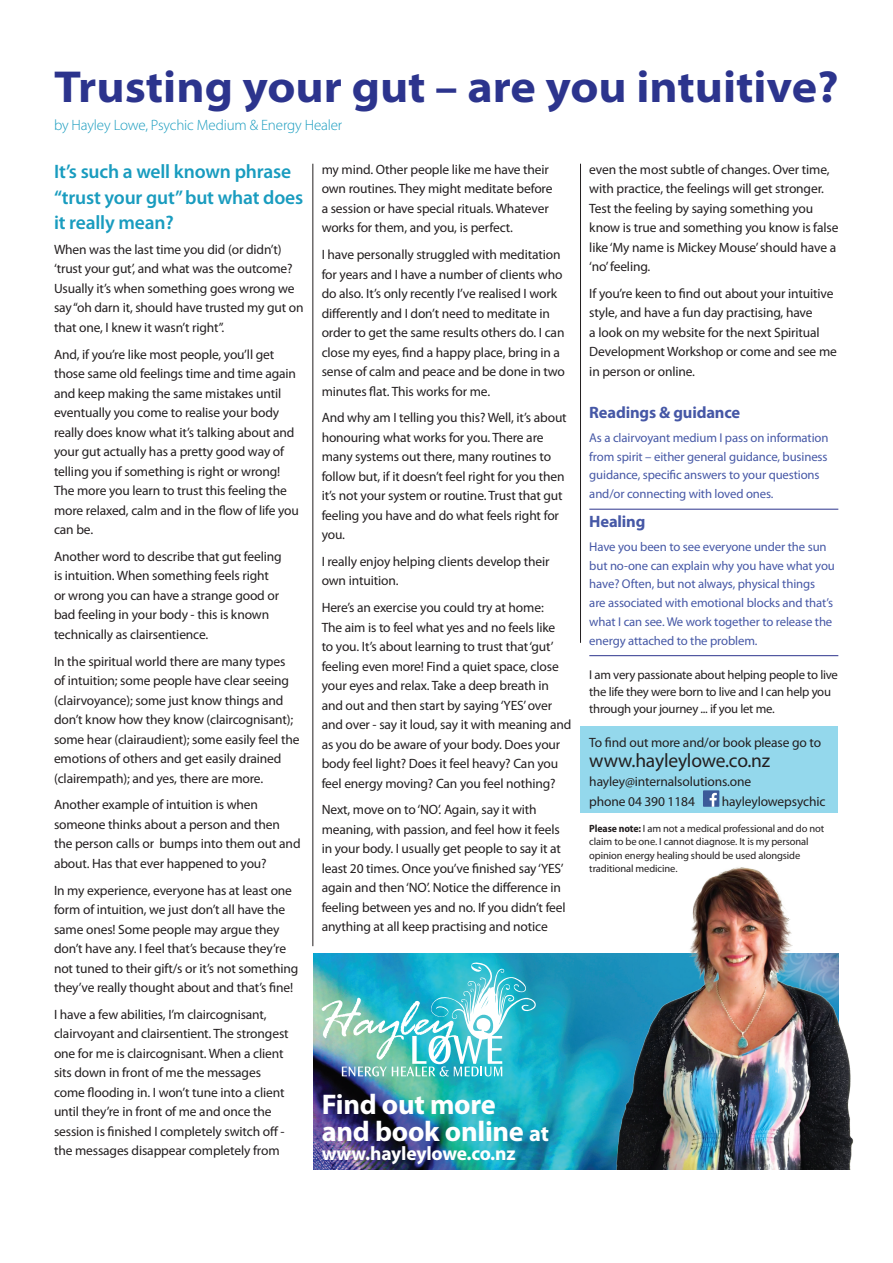
<style>
.page{position:relative;width:893px;height:1263px;background:#fff}
.page>*{position:absolute;margin:0;border:0;box-sizing:border-box;transform-origin:0 0}
.t1{font:700 semi-expanded 45px "Myriad Pro";color:#2c348d}
.t2{font:700 28.5px/27px "Myriad Pro";letter-spacing:-.01em;color:#fff}
.t3{font:600 19.5px/25.5px "Myriad Pro";letter-spacing:-.01em;color:#199cbf}
.t4{font:19.5px "Myriad Pro";letter-spacing:-.01em;color:#231f20}
.t5{font:700 19.5px "Myriad Pro";letter-spacing:-.01em;color:#fff}
.t6{font:700 16.5px "Myriad Pro";letter-spacing:-.01em;color:#4658a6}
.t7{font:300 15px "Myriad Pro";letter-spacing:-.01em;color:#199cbf}
.t8{font:13.5px/19.5px "Myriad Pro";letter-spacing:-.01em;color:#231f20}
.t9{font:12.75px/18.8px "Myriad Pro";letter-spacing:-.01em;color:#4658a6}
.t10{font:12.75px/17px "Myriad Pro";letter-spacing:-.02em;color:#231f20}
.t11{font:10.5px/13.5px "Myriad Pro";letter-spacing:-.01em;color:#231f20}
.s1{font-size:22.5px}
.s2{font-weight:700;font-stretch:semi-condensed}
</style>
<div class="page">
<div style="left:580px;top:726px;width:257px;height:86px;background:#94d8ec"></div>
<hr style="left:580px;top:164px;width:1px;height:479px;background:#231f20">
<hr style="left:313px;top:164px;width:1px;height:782px;background:#231f20">
<hr style="left:589px;top:509px;width:249px;height:1px;background:#2c348d">
<hr style="left:589px;top:655px;width:249px;height:1px;background:#2c348d">
<div style="left:703px;top:790px;width:16px;height:17px;background:#3c5a99"></div>
<svg style="left:710px;top:793px;width:7px;height:14px"></svg>
<img style="left:313px;top:954px;width:296px;height:215px">
<img style="left:609px;top:867px;width:245px;height:302px">
<img style="left:322px;top:961px;width:216px;height:115px">
<h1 class="t1" style="left:54px;top:61px;width:786px">Trusting your gut – are you intuitive?</h1>
<p class="t7" style="left:54px;top:116px;width:290px">by Hayley Lowe, Psychic Medium &amp; Energy Healer</p>
<h3 class="t3" style="left:54px;top:159px;width:251px">It’s such a well known phrase “trust your gut” but what does it really mean?</h3>
<p class="t8" style="left:54px;top:239px;width:251px">When was the last time you did (or didn’t) ‘trust your gut’, and what was the outcome?<br>Usually it’s when something goes wrong we say “oh darn it, should have trusted my gut on that one, I knew it wasn’t right”.</p>
<p class="t8" style="left:54px;top:344px;width:246px">And, if you’re like most people, you’ll get those same old feelings time and time again and keep making the same mistakes until eventually you come to realise your body really does know what it’s talking about and your gut actually has a pretty good way of telling you if something is right or wrong!<br>The more you learn to trust this feeling the more relaxed, calm and in the flow of life you can be.</p>
<p class="t8" style="left:54px;top:546px;width:229px">Another word to describe that gut feeling is intuition. When something feels right or wrong you can have a strange good or bad feeling in your body - this is known technically as clairsentience.</p>
<p class="t8" style="left:54px;top:651px;width:247px">In the spiritual world there are many types of intuition; some people have clear seeing (clairvoyance); some just know things and don’t know how they know (claircognisant); some hear (clairaudient); some easily feel the emotions of others and get easily drained (clairempath); and yes, there are more.</p>
<p class="t8" style="left:54px;top:795px;width:248px">Another example of intuition is when someone thinks about a person and then the person calls or bumps into them out and about. Has that ever happened to you?</p>
<p class="t8" style="left:54px;top:880px;width:246px">In my experience, everyone has at least one form of intuition, we just don’t all have the same ones! Some people may argue they don’t have any. I feel that’s because they’re not tuned to their gift/s or it’s not something they’ve really thought about and that’s fine!</p>
<p class="t8" style="left:54px;top:1004px;width:236px">I have a few abilities, I’m claircognisant, clairvoyant and clairsentient. The strongest one for me is claircognisant. When a client sits down in front of me the messages come flooding in. I won’t tune into a client until they’re in front of me and once the session is finished I completely switch off - the messages disappear completely from</p>
<p class="t8" style="left:322px;top:159px;width:232px">my mind. Other people like me have their own routines. They might meditate before a session or have special rituals. Whatever works for them, and you, is perfect.</p>
<p class="t8" style="left:322px;top:245px;width:245px">I have personally struggled with meditation for years and I have a number of clients who do also. It’s only recently I’ve realised I work differently and I don’t need to meditate in order to get the same results others do. I can close my eyes, find a happy place, bring in a sense of calm and peace and be done in two minutes flat. This works for me.</p>
<p class="t8" style="left:322px;top:408px;width:247px">And why am I telling you this? Well, it’s about honouring what works for you. There are many systems out there, many routines to follow but, if it doesn’t feel right for you then it’s not your system or routine. Trust that gut feeling you have and do what feels right for you.</p>
<p class="t8" style="left:322px;top:551px;width:229px">I really enjoy helping clients develop their own intuition.</p>
<p class="t8" style="left:322px;top:598px;width:251px">Here’s an exercise you could try at home:<br>The aim is to feel what yes and no feels like<br>to you. It’s about learning to trust that ‘gut’ feeling even more! Find a quiet space, close your eyes and relax. Take a deep breath in and out and then start by saying ‘YES’ over and over - say it loud, say it with meaning and as you do be aware of your body. Does your body feel light? Does it feel heavy? Can you feel energy moving? Can you feel nothing?</p>
<p class="t8" style="left:322px;top:800px;width:246px">Next, move on to ‘NO’. Again, say it with meaning, with passion, and feel how it feels in your body. I usually get people to say it at least 20 times. Once you’ve finished say ‘YES’ again and then ‘NO’. Notice the difference in feeling between yes and no. If you didn’t feel anything at all keep practising and notice</p>
<h2 class="t2" style="left:322px;top:1090px;width:229px">Find out more and book online <span class="s1">at</span></h2>
<h3 class="t5" style="left:322px;top:1141px;width:195px">www.hayleylowe.co.nz</h3>
<p class="t8" style="left:589px;top:159px;width:251px">even the most subtle of changes. Over time, with practice, the feelings will get stronger.<br>Test the feeling by saying something you know is true and something you know is false like ‘My name is Mickey Mouse’ should have a ‘no’ feeling.</p>
<p class="t8" style="left:589px;top:283px;width:249px">If you’re keen to find out about your intuitive style, and have a fun day practising, have<br>a look on my website for the next Spiritual Development Workshop or come and see me in person or online.</p>
<p class="t6" style="left:589px;top:402px;width:152px">Readings &amp; guidance</p>
<p class="t9" style="left:589px;top:428px;width:241px">As a clairvoyant medium I pass on information from spirit – either general guidance, business guidance, specific answers to your questions and/or connecting with loved ones.</p>
<p class="t6" style="left:589px;top:511px;width:58px">Healing</p>
<p class="t9" style="left:589px;top:537px;width:247px">Have you been to see everyone under the sun but no-one can explain why you have what you have? Often, but not always, physical things<br>are associated with emotional blocks and that’s what I can see. We work together to release the energy attached to the problem.</p>
<p class="t10" style="left:589px;top:666px;width:250px">I am very passionate about helping people to live the life they were born to live and I can help you through your journey ... if you let me.</p>
<p class="t8" style="left:589px;top:733px;width:233px">To find out more and/or book please go to</p>
<h3 class="t4" style="left:589px;top:748px;width:182px">www.hayleylowe.co.nz</h3>
<p class="t8" style="left:589px;top:772px;width:163px">hayley@internalsolutions.one phone 04 390 1184</p>
<p class="t8" style="left:722px;top:791px;width:105px">hayleylowepsychic</p>
<p class="t11" style="left:589px;top:821px;width:236px"><span class="s2">Please note:</span> I am not a medical professional and do not claim to be one. I cannot diagnose. It is my personal opinion energy healing should be used alongside traditional medicine.</p>
</div>
